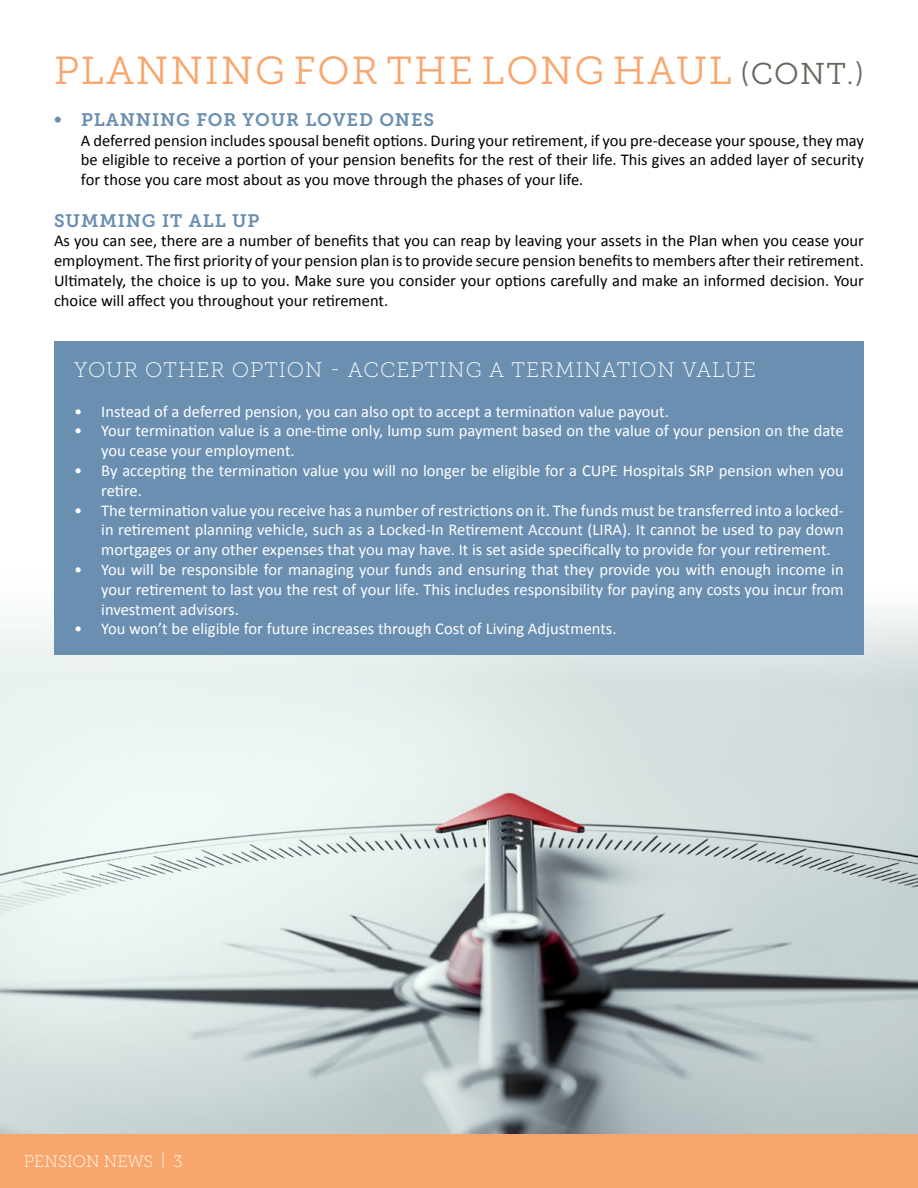
<style>
.page{position:relative;width:918px;height:1188px;background:#fff}
.page>*{position:absolute;margin:0;border:0;box-sizing:border-box;transform-origin:0 0}
.t1{font:39px "Museo Slab 300";letter-spacing:.05em;color:#f9a66c}
.t2{font:21px "Museo Slab 100";letter-spacing:.05em;color:#fff}
.t3{font:18px "Museo Slab 700";letter-spacing:.05em;color:#6b8fb1}
.t4{font:16.5px/19.8px "Calibri";color:#fff}
.t5{font:16.5px/19.8px "Calibri";color:#000;text-align:justify}
.t6{font:16.5px "Museo Slab 100";color:#fff}
.s1{font-size:30px;color:#6a655c}
</style>
<div class="page">
<img style="left:0;top:610px;width:918px;height:525px">
<div style="left:54px;top:341px;width:810px;height:314px;background:#6b8fb1"></div>
<div style="left:0;top:1135px;width:918px;height:53px;background:#f9a66c"></div>
<h1 class="t1" style="left:54px;top:50px;width:812px">PLANNING FOR THE LONG HAUL <span class="s1">(CONT.)</span></h1>
<p class="t3" style="left:54px;top:109px;width:382px">• PLANNING FOR YOUR LOVED ONES</p>
<p class="t5" style="left:81px;top:130px;width:785px">A deferred pension includes spousal benefit options. During your retirement, if you pre-decease your spouse, they may be eligible to receive a portion of your pension benefits for the rest of their life. This gives an added layer of security for those you care most about as you move through the phases of your life.</p>
<p class="t3" style="left:54px;top:210px;width:207px">SUMMING IT ALL UP</p>
<p class="t5" style="left:54px;top:231px;width:811px">As you can see, there are a number of benefits that you can reap by leaving your assets in the Plan when you cease your employment. The first priority of your pension plan is to provide secure pension benefits to members after their retirement.<br>Ultimately, the choice is up to you. Make sure you consider your options carefully and make an informed decision. Your choice will affect you throughout your retirement.</p>
<p class="t2" style="left:74px;top:359px;width:683px">YOUR OTHER OPTION - ACCEPTING A TERMINATION VALUE</p>
<p class="t4" style="left:74px;top:401px;width:596px">• Instead of a deferred pension, you can also opt to accept a termination value payout.</p>
<p class="t4" style="left:101px;top:421px;width:744px;text-indent:-27px">• Your termination value is a one-time only, lump sum payment based on the value of your pension on the date you cease your employment.</p>
<p class="t4" style="left:101px;top:461px;width:744px;text-indent:-27px">• By accepting the termination value you will no longer be eligible for a CUPE Hospitals SRP pension when you retire.</p>
<p class="t4" style="left:101px;top:500px;width:744px;text-align:justify;text-indent:-27px">• The termination value you receive has a number of restrictions on it. The funds must be transferred into a locked&shy;in retirement planning vehicle, such as a Locked-In Retirement Account (LIRA). It cannot be used to pay down mortgages or any other expenses that you may have. It is set aside specifically to provide for your retirement.</p>
<p class="t4" style="left:101px;top:560px;width:744px;text-align:justify;text-indent:-27px">• You will be responsible for managing your funds and ensuring that they provide you with enough income in your retirement to last you the rest of your life. This includes responsibility for paying any costs you incur from investment advisors.</p>
<p class="t4" style="left:74px;top:619px;width:544px">• You won’t be eligible for future increases through Cost of Living Adjustments.</p>
<p class="t6" style="left:24px;top:1152px;width:160px">PENSION NEWS | 3</p>
</div>
